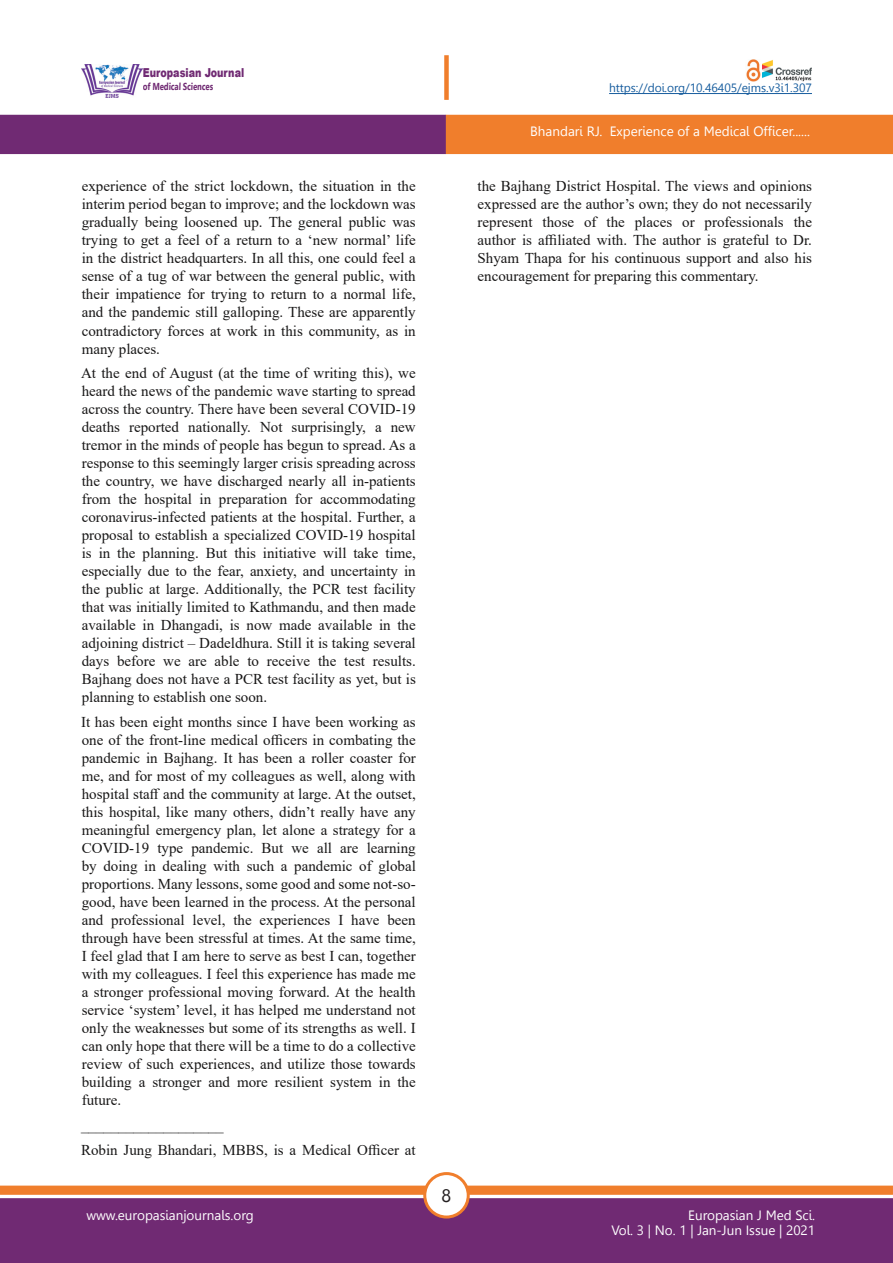
<style>
.page{position:relative;width:893px;height:1263px;background:#fff}
.page>*{position:absolute;margin:0;border:0;box-sizing:border-box;transform-origin:0 0}
.t1{font:18px "Leelawadee";color:#231f20}
.t2{font:15px/18px "Times New Roman";color:#181717;text-align:justify}
.t3{font:13.5px/15px "Leelawadee";color:#fff;text-align:right}
.t4{font:900 12.3px "Arial";color:#702a73;scale:.77 1}
.t5{font:12px "Leelawadee";letter-spacing:-.005em;color:#175d9e}
.t6{font:700 10.05px "Leelawadee UI";color:#702a73;scale:.76 1}
</style>
<div class="page">
<div style="left:0;top:1198px;width:893px;height:65px;background:#702a73;border:2px solid #702a73"></div>
<div style="left:0;top:115px;width:446px;height:39px;background:#702a73"></div>
<div style="left:446px;top:115px;width:447px;height:39px;background:#f07e2c"></div>
<div style="left:0;top:1185px;width:893px;height:10px;background:#f07e2c;border:1px solid #f07e2c"></div>
<div style="left:425px;top:1173px;width:43px;height:44px;background:#fff;border-radius:50%"></div>
<div style="left:423px;top:1172px;width:47px;height:46px;border:3px solid #f07e2c;border-radius:50%"></div>
<img style="left:81px;top:64px;width:61px;height:33px">
<div style="left:444px;top:55px;width:5px;height:45px;background:#f07e2c"></div>
<hr style="left:609px;top:93px;width:203px;height:1px;background:#175d9e">
<img style="left:746px;top:60px;width:66px;height:21px">
<p class="t4" style="left:143px;top:63px;width:133px">Europasian Journal</p>
<p class="t6" style="left:143px;top:79px;width:95px">of Medical Sciences</p>
<p class="t2" style="left:82px;top:177px;width:336px">experience of the strict lockdown, the situation in the interim period began to improve; and the lockdown was gradually being loosened up. The general public was trying to get a feel of a return to a ‘new normal’ life in the district headquarters. In all this, one could feel a sense of a tug of war between the general public, with their impatience for trying to return to a normal life, and the pandemic still galloping. These are apparently contradictory forces at work in this community, as in many places.</p>
<p class="t2" style="left:81px;top:364px;width:336px">At the end of August (at the time of writing this), we heard the news of the pandemic wave starting to spread across the country. There have been several COVID-19 deaths reported nationally. Not surprisingly, a new tremor in the minds of people has begun to spread. As a response to this seemingly larger crisis spreading across the country, we have discharged nearly all in-patients from the hospital in preparation for accommodating coronavirus-infected patients at the hospital. Further, a proposal to establish a specialized COVID-19 hospital is in the planning. But this initiative will take time, especially due to the fear, anxiety, and uncertainty in the public at large. Additionally, the PCR test facility that was initially limited to Kathmandu, and then made available in Dhangadi, is now made available in the adjoining district – Dadeldhura. Still it is taking several days before we are able to receive the test results.<br>Bajhang does not have a PCR test facility as yet, but is planning to establish one soon.</p>
<p class="t2" style="left:81px;top:712px;width:336px">It has been eight months since I have been working as one of the front-line medical officers in combating the pandemic in Bajhang. It has been a roller coaster for me, and for most of my colleagues as well, along with hospital staff and the community at large. At the outset, this hospital, like many others, didn’t really have any meaningful emergency plan, let alone a strategy for a COVID-19 type pandemic. But we all are learning by doing in dealing with such a pandemic of global proportions. Many lessons, some good and some not-so&shy;good, have been learned in the process. At the personal and professional level, the experiences I have been through have been stressful at times. At the same time, I feel glad that I am here to serve as best I can, together with my colleagues. I feel this experience has made me a stronger professional moving forward. At the health service ‘system’ level, it has helped me understand not only the weaknesses but some of its strengths as well. I can only hope that there will be a time to do a collective review of such experiences, and utilize those towards building a stronger and more resilient system in the future.</p>
<p class="t2" style="left:81px;top:1115px;width:144px">___________________</p>
<p class="t2" style="left:81px;top:1140px;width:336px">Robin Jung Bhandari, MBBS, is a Medical Officer at</p>
<p class="t1" style="left:442px;top:1185px;width:11px">8</p>
<p class="t5" style="left:609px;top:81px;width:204px">https://doi.org/10.46405/ejms.v3i1.307</p>
<p class="t3" style="left:530px;top:124px;width:281px">Bhandari RJ. Experience of a Medical Officer......</p>
<p class="t2" style="left:478px;top:177px;width:336px">the Bajhang District Hospital. The views and opinions expressed are the author’s own; they do not necessarily represent those of the places or professionals the author is affiliated with. The author is grateful to Dr.<br>Shyam Thapa for his continuous support and also his encouragement for preparing this commentary.</p>
<p class="t3" style="left:86px;top:1208px;width:169px">www.europasianjournals.org</p>
<p class="t3" style="left:611px;top:1208px;width:205px">Europasian J Med Sci.<br>Vol. 3 | No. 1 | Jan-Jun Issue | 2021</p>
</div>
